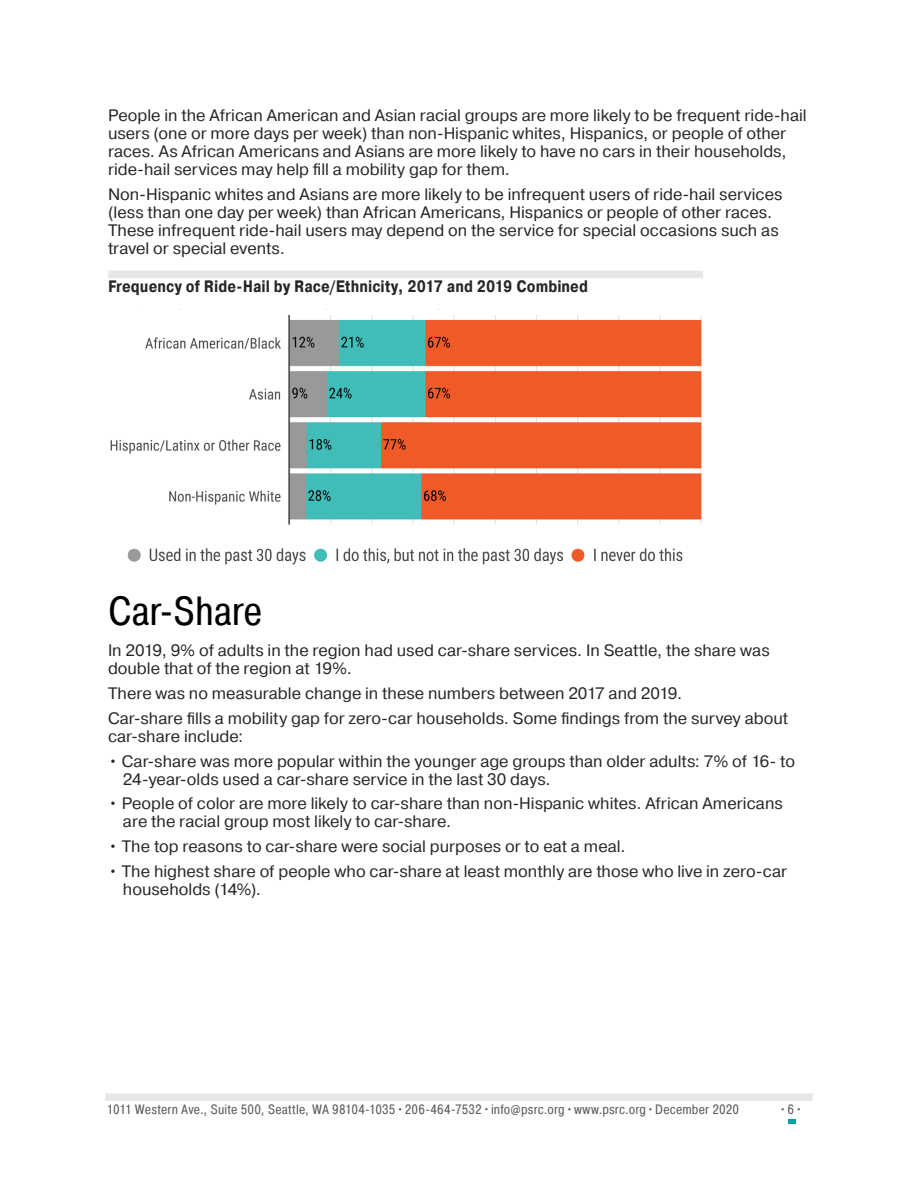
<style>
.page{position:relative;width:918px;height:1188px;background:#fff}
.page>*{position:absolute;margin:0;border:0;box-sizing:border-box;transform-origin:0 0}
.t1{font:40.5px "Pragmatica Cond";letter-spacing:-.005em;color:#000}
.t2{font:16.5px/18px "Pragmatica";color:#262626}
.t3{font:16.5px/18px "Pragmatica";color:#242424}
.t4{font:700 16.5px "Pragmatica Cond";letter-spacing:.005em;color:#262626}
.t5{font:13.5px "Pragmatica Cond";letter-spacing:.01em;color:#5c5c5c}
.s1{color:#242424}
</style>
<div class="page">
<svg style="left:788px;top:1119px;width:7px;height:5px"></svg>
<div style="left:105px;top:1093px;width:708px;height:8px;background:#e6e7e8"></div>
<img style="left:110px;top:309px;width:592px;height:256px">
<div style="left:108px;top:271px;width:595px;height:7px;background:#e6e7e8"></div>
<p class="t2" style="left:108px;top:107px;width:700px">People in the African American and Asian racial groups are more likely to be frequent ride-hail users (one or more days per week) than non-Hispanic whites, Hispanics, or people of other races. As African Americans and Asians are more likely to have no cars in their households, ride-hail services may help fill a mobility gap for them.</p>
<p class="t3" style="left:108px;top:185px;width:676px">Non-Hispanic whites and Asians are more likely to be infrequent users of ride-hail services (less than one day per week) than African Americans, Hispanics or people of other races.<br>These infrequent ride-hail users may depend on the service for special occasions such as travel or special events.</p>
<h3 class="t4" style="left:108px;top:276px;width:481px">Frequency of Ride-Hail by Race/Ethnicity, 2017 and 2019 Combined</h3>
<h1 class="t1" style="left:108px;top:586px;width:156px">Car-Share</h1>
<p class="t2" style="left:108px;top:642px;width:663px">In 2019, 9% of adults in the region had used car-share services. In Seattle, the share was double that of the region at 19%.</p>
<p class="t2" style="left:108px;top:682px;width:682px;line-height:24.8px">There was no measurable change in these numbers between 2017 and 2019.<br>Car-share fills a mobility gap for zero-car households. Some findings from the survey about</p>
<p class="t2" style="left:108px;top:728px;width:137px">car-share include:</p>
<p class="t2" style="left:123px;top:752px;width:674px;text-indent:-15px">• Car-share was more popular within the younger age groups than older adults: 7% of 16- to<br>24-year-olds used a car-share service in the last 30 days.</p>
<p class="t2" style="left:123px;top:795px;width:661px;text-indent:-15px">• People of color are more likely to car-share than non-Hispanic whites. African Americans are the racial group most likely to car-share.</p>
<p class="t2" style="left:108px;top:838px;width:519px">• The top reasons to car-share were social purposes or to eat a meal.</p>
<p class="t2" style="left:123px;top:863px;width:666px;text-indent:-15px"><span class="s1">•</span> The highest share of people who car-share at least monthly are those who live in zero-car households <span class="s1">(14%).</span></p>
<p class="t5" style="left:107px;top:1101px;width:634px">1011 Western Ave., Suite 500, Seattle, WA 98104-1035•206-464-7532•info@psrc.org•www.psrc.org•December 2020</p>
<p class="t5" style="left:779px;top:1101px;width:25px">•6•</p>
</div>
